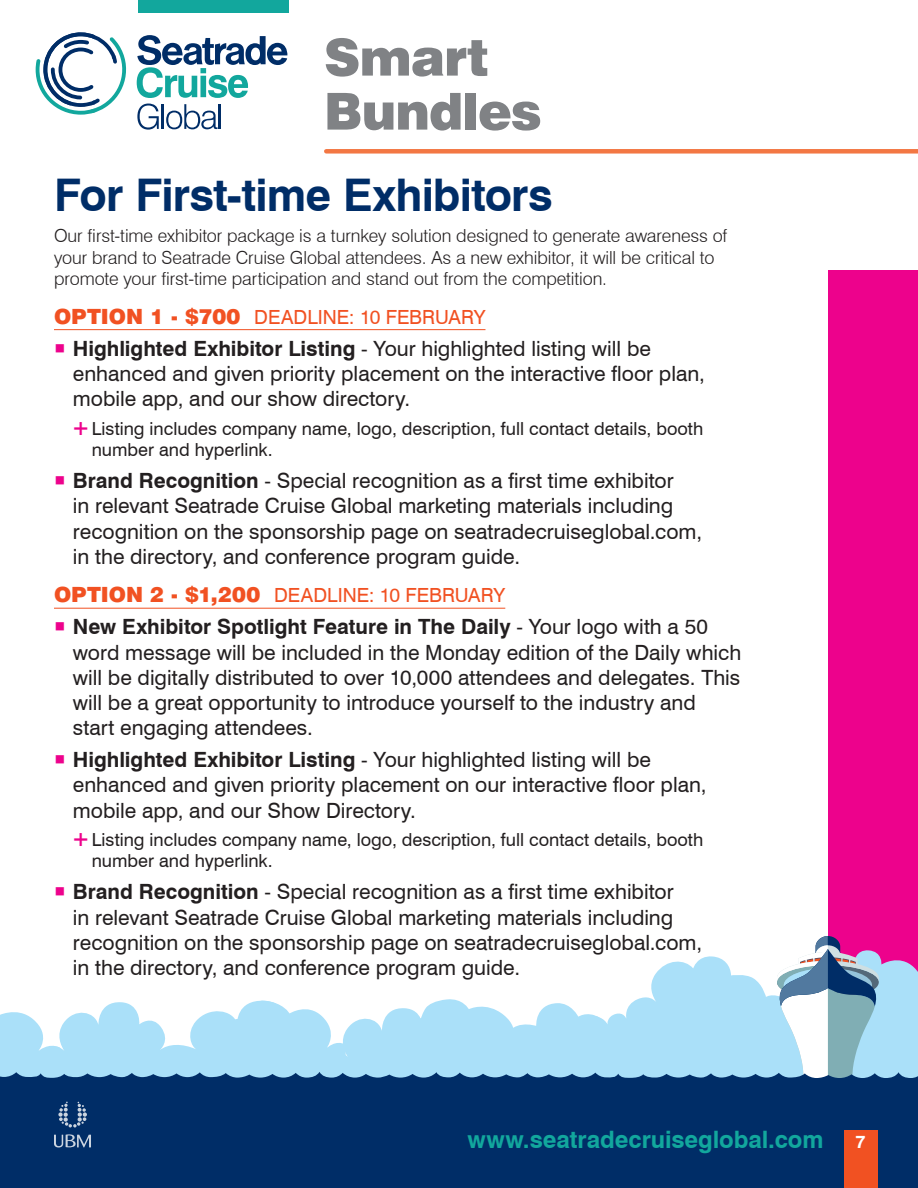
<style>
.page{position:relative;width:918px;height:1188px;background:#fff}
.page>*{position:absolute;margin:0;border:0;box-sizing:border-box;transform-origin:0 0}
.body_-_subhead_1{font:900 51px/54px "Swiss 721 BT";letter-spacing:-.025em;color:#808285}
.t1{font:700 45px "Swiss 721 BT";letter-spacing:-.015em;color:#002d67}
.t2{font:700 24px "Swiss 721 BT";color:#12a79d}
.t3{font:21px/25.2px "Swiss 721 BT";color:#231f20}
.body_-_head{font:19.5px "Swiss 721 BT";color:#f15122}
.body{font:300 18px/21.6px "Swiss 721 BT";letter-spacing:-.005em;color:#231f20}
.t4{font:18px/21.6px "Swiss 721 BT";color:#231f20}
.t5{font:700 18px "Swiss 721 BT";color:#fff}
.s1{font-weight:900;font-size:21px}
.s2{font-weight:700}
</style>
<div class="page">
<div style="left:828px;top:270px;width:90px;height:833px;background:#ed028c"></div>
<svg style="left:91px;top:1002px;width:29px;height:44px"></svg>
<svg style="left:120px;top:999px;width:343px;height:47px;fill:#aae0f9"></svg>
<svg style="left:284px;top:1003px;width:303px;height:43px;fill:#aae0f9"></svg>
<svg style="left:587px;top:956px;width:331px;height:90px;fill:#aae0f9"></svg>
<svg style="left:777px;top:936px;width:102px;height:110px"></svg>
<svg style="left:0;top:1046px;width:918px;height:142px;background:#245285"></svg>
<svg style="left:36px;top:32px;width:251px;height:98px"></svg>
<hr style="left:219px;top:104px;width:2px;height:25px;background:#002d67">
<svg style="left:0;top:1012px;width:91px;height:146px;background:#5682ab"></svg>
<div style="left:138px;top:0;width:150px;height:14px;background:#12a79d"></div>
<div style="left:844px;top:1130px;width:34px;height:58px;background:#f15122"></div>
<div style="left:326px;top:149px;width:592px;height:5px;background:#f37743"></div>
<hr style="left:54px;top:329px;width:431px;height:1px;background:#f15122">
<hr style="left:54px;top:608px;width:451px;height:1px;background:#f15122">
<p class="body_-_subhead_1" style="left:324px;top:30px;width:219px">Smart<br>Bundles</p>
<p class="t1" style="left:54px;top:167px;width:500px">For First-time Exhibitors</p>
<p class="body" style="left:54px;top:225px;width:675px">Our first-time exhibitor package is a turnkey solution designed to generate awareness of your brand to Seatrade Cruise Global attendees. As a new exhibitor, it will be critical to promote your first-time participation and stand out from the competition.</p>
<p class="body_-_head" style="left:54px;top:305px;width:433px"><span class="s1">OPTION 1 - $700</span> DEADLINE: 10 FEBRUARY</p>
<p class="t3" style="left:73px;top:336px;width:634px"><span class="s2">Highlighted Exhibitor Listing</span> - Your highlighted listing will be enhanced and given priority placement on the interactive floor plan, mobile app, and our show directory.</p>
<p class="t4" style="left:92px;top:417px;width:613px">Listing includes company name, logo, description, full contact details, booth number and hyperlink.</p>
<p class="t3" style="left:73px;top:468px;width:631px"><span class="s2">Brand Recognition</span> - Special recognition as a first time exhibitor<br>in relevant Seatrade Cruise Global marketing materials including recognition on the sponsorship page on seatradecruiseglobal.com, in the directory, and conference program guide.</p>
<p class="body_-_head" style="left:54px;top:584px;width:453px"><span class="s1">OPTION 2 - $1,200</span> DEADLINE: 10 FEBRUARY</p>
<p class="t3" style="left:73px;top:614px;width:670px"><span class="s2">New Exhibitor Spotlight Feature in The Daily</span> - Your logo with a 50 word message will be included in the Monday edition of the Daily which will be digitally distributed to over 10,000 attendees and delegates. This will be a great opportunity to introduce yourself to the industry and start engaging attendees.</p>
<p class="t3" style="left:73px;top:747px;width:635px"><span class="s2">Highlighted Exhibitor Listing</span> - Your highlighted listing will be enhanced and given priority placement on our interactive floor plan, mobile app, and our Show Directory.</p>
<p class="t4" style="left:92px;top:829px;width:613px">Listing includes company name, logo, description, full contact details, booth number and hyperlink.</p>
<p class="t3" style="left:73px;top:879px;width:631px"><span class="s2">Brand Recognition</span> - Special recognition as a first time exhibitor<br>in relevant Seatrade Cruise Global marketing materials including recognition on the sponsorship page on seatradecruiseglobal.com, in the directory, and conference program guide.</p>
<p class="t2" style="left:467px;top:1124px;width:358px">www.seatradecruiseglobal.com</p>
<p class="t5" style="left:856px;top:1131px;width:12px">7</p>
</div>
